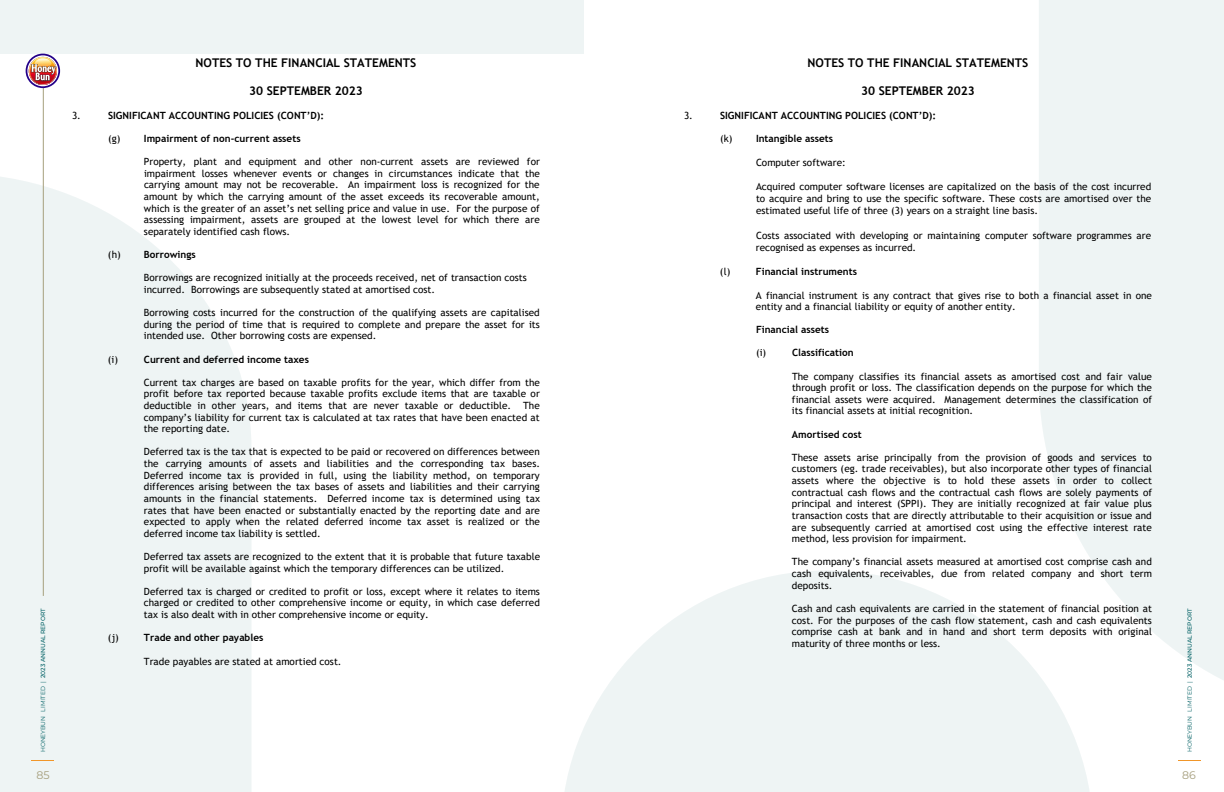
<style>
.page{position:relative;width:1224px;height:792px;background:#fff}
.page>*{position:absolute;margin:0;border:0;box-sizing:border-box;transform-origin:0 0}
.t1{font:700 12px "Trebuchet MS";color:#000}
.t2{font:11px "Montserrat";color:#a59e7c}
.t3{font:10px/11.6px "Trebuchet MS";color:#000;text-align:justify}
.t4{font:700 10px "Trebuchet MS";color:#000}
.t5{font:6px "Montserrat";letter-spacing:-.015em;color:#006064}
.s1{font-weight:400}
.s2{font-weight:500}
</style>
<div class="page">
<div style="left:0;top:0;width:584px;height:54px;background:#eef4f4"></div>
<svg style="left:565px;top:571px;width:525px;height:221px;fill:#eef4f4"></svg>
<svg style="left:0;top:174px;width:251px;height:618px;background:#eff5f5"></svg>
<svg style="left:1039px;top:0;width:185px;height:689px;background:#f0f5f5"></svg>
<svg style="left:31px;top:760px;width:23px;height:1px"></svg>
<hr style="left:43px;top:87px;width:1px;height:509px;background:#a59f7d">
<svg style="left:26px;top:54px;width:34px;height:34px"></svg>
<svg style="left:1178px;top:760px;width:23px;height:1px"></svg>
<p class="t1" style="left:196px;top:55px;width:222px">NOTES TO THE FINANCIAL STATEMENTS</p>
<p class="t1" style="left:249px;top:83px;width:115px">30 SEPTEMBER 2023</p>
<p class="t1" style="left:808px;top:55px;width:222px">NOTES TO THE FINANCIAL STATEMENTS</p>
<p class="t1" style="left:861px;top:83px;width:115px">30 SEPTEMBER 2023</p>
<p class="t3" style="left:72px;top:109px;width:10px">3.</p>
<p class="t4" style="left:108px;top:109px;width:218px">SIGNIFICANT ACCOUNTING POLICIES (CONT’D):</p>
<p class="t4" style="left:108px;top:132px;width:194px"><span class="s1">(g)</span> Impairment of non-current assets</p>
<p class="t3" style="left:144px;top:156px;width:398px">Property, plant and equipment and other non-current assets are reviewed for impairment losses whenever events or changes in circumstances indicate that the carrying amount may not be recoverable. An impairment loss is recognized for the amount by which the carrying amount of the asset exceeds its recoverable amount, which is the greater of an asset’s net selling price and value in use. For the purpose of assessing impairment, assets are grouped at the lowest level for which there are separately identified cash flows.</p>
<p class="t4" style="left:108px;top:248px;width:89px"><span class="s1">(h)</span> Borrowings</p>
<p class="t3" style="left:144px;top:272px;width:385px">Borrowings are recognized initially at the proceeds received, net of transaction costs incurred. Borrowings are subsequently stated at amortised cost.</p>
<p class="t3" style="left:144px;top:307px;width:397px">Borrowing costs incurred for the construction of the qualifying assets are capitalised during the period of time that is required to complete and prepare the asset for its intended use. Other borrowing costs are expensed.</p>
<p class="t3" style="left:108px;top:353px;width:12px">(i)</p>
<p class="t4" style="left:144px;top:353px;width:167px">Current and deferred income taxes</p>
<p class="t3" style="left:144px;top:376px;width:397px">Current tax charges are based on taxable profits for the year, which differ from the profit before tax reported because taxable profits exclude items that are taxable or deductible in other years, and items that are never taxable or deductible. The company’s liability for current tax is calculated at tax rates that have been enacted at the reporting date.</p>
<p class="t3" style="left:144px;top:446px;width:398px">Deferred tax is the tax that is expected to be paid or recovered on differences between the carrying amounts of assets and liabilities and the corresponding tax bases.<br>Deferred income tax is provided in full, using the liability method, on temporary differences arising between the tax bases of assets and liabilities and their carrying amounts in the financial statements. Deferred income tax is determined using tax rates that have been enacted or substantially enacted by the reporting date and are expected to apply when the related deferred income tax asset is realized or the deferred income tax liability is settled.</p>
<p class="t3" style="left:144px;top:551px;width:398px">Deferred tax assets are recognized to the extent that it is probable that future taxable profit will be available against which the temporary differences can be utilized.</p>
<p class="t3" style="left:144px;top:586px;width:398px">Deferred tax is charged or credited to profit or loss, except where it relates to items charged or credited to other comprehensive income or equity, in which case deferred tax is also dealt with in other comprehensive income or equity.</p>
<p class="t3" style="left:108px;top:632px;width:12px">(j)</p>
<p class="t4" style="left:144px;top:632px;width:121px">Trade and other payables</p>
<p class="t3" style="left:144px;top:655px;width:199px">Trade payables are stated at amortied cost.</p>
<p class="t3" style="left:684px;top:109px;width:10px">3.</p>
<p class="t4" style="left:720px;top:109px;width:218px">SIGNIFICANT ACCOUNTING POLICIES (CONT’D):</p>
<p class="t4" style="left:720px;top:132px;width:115px"><span class="s1">(k)</span> Intangible assets</p>
<p class="t3" style="left:756px;top:156px;width:91px">Computer software:</p>
<p class="t3" style="left:756px;top:181px;width:397px;line-height:12px">Acquired computer software licenses are capitalized on the basis of the cost incurred to acquire and bring to use the specific software. These costs are amortised over the estimated useful life of three (3) years on a straight line basis.</p>
<p class="t3" style="left:756px;top:229px;width:397px;line-height:12px">Costs associated with developing or maintaining computer software programmes are recognised as expenses as incurred.</p>
<p class="t3" style="left:720px;top:266px;width:12px">(l)</p>
<p class="t4" style="left:756px;top:266px;width:103px">Financial instruments</p>
<p class="t3" style="left:756px;top:289px;width:398px">A financial instrument is any contract that gives rise to both a financial asset in one entity and a financial liability or equity of another entity.</p>
<p class="t4" style="left:756px;top:323px;width:75px">Financial assets</p>
<p class="t3" style="left:756px;top:347px;width:12px">(i)</p>
<p class="t4" style="left:792px;top:346px;width:63px">Classification</p>
<p class="t3" style="left:792px;top:370px;width:362px">The company classifies its financial assets as amortised cost and fair value through profit or loss. The classification depends on the purpose for which the financial assets were acquired. Management determines the classification of its financial assets at initial recognition.</p>
<p class="t4" style="left:792px;top:428px;width:71px">Amortised cost</p>
<p class="t3" style="left:792px;top:451px;width:362px">These assets arise principally from the provision of goods and services to customers (eg. trade receivables), but also incorporate other types of financial assets where the objective is to hold these assets in order to collect contractual cash flows and the contractual cash flows are solely payments of principal and interest (SPPI). They are initially recognized at fair value plus transaction costs that are directly attributable to their acquisition or issue and are subsequently carried at amortised cost using the effective interest rate method, less provision for impairment.</p>
<p class="t3" style="left:792px;top:556px;width:361px">The company’s financial assets measured at amortised cost comprise cash and cash equivalents, receivables, due from related company and short term deposits.</p>
<p class="t3" style="left:792px;top:602px;width:362px">Cash and cash equivalents are carried in the statement of financial position at cost. For the purposes of the cash flow statement, cash and cash equivalents comprise cash at bank and in hand and short term deposits with original maturity of three months or less.</p>
<p class="t5" style="left:39px;top:752px;width:145px;rotate:-90deg">HONEYBUN LIMITED | <span class="s2">2023 ANNUAL REPORT</span></p>
<p class="t5" style="left:1185px;top:752px;width:145px;rotate:-90deg">HONEYBUN LIMITED | <span class="s2">2023 ANNUAL REPORT</span></p>
<p class="t2" style="left:36px;top:767px;width:15px">85</p>
<p class="t2" style="left:1182px;top:767px;width:15px">86</p>
</div>
